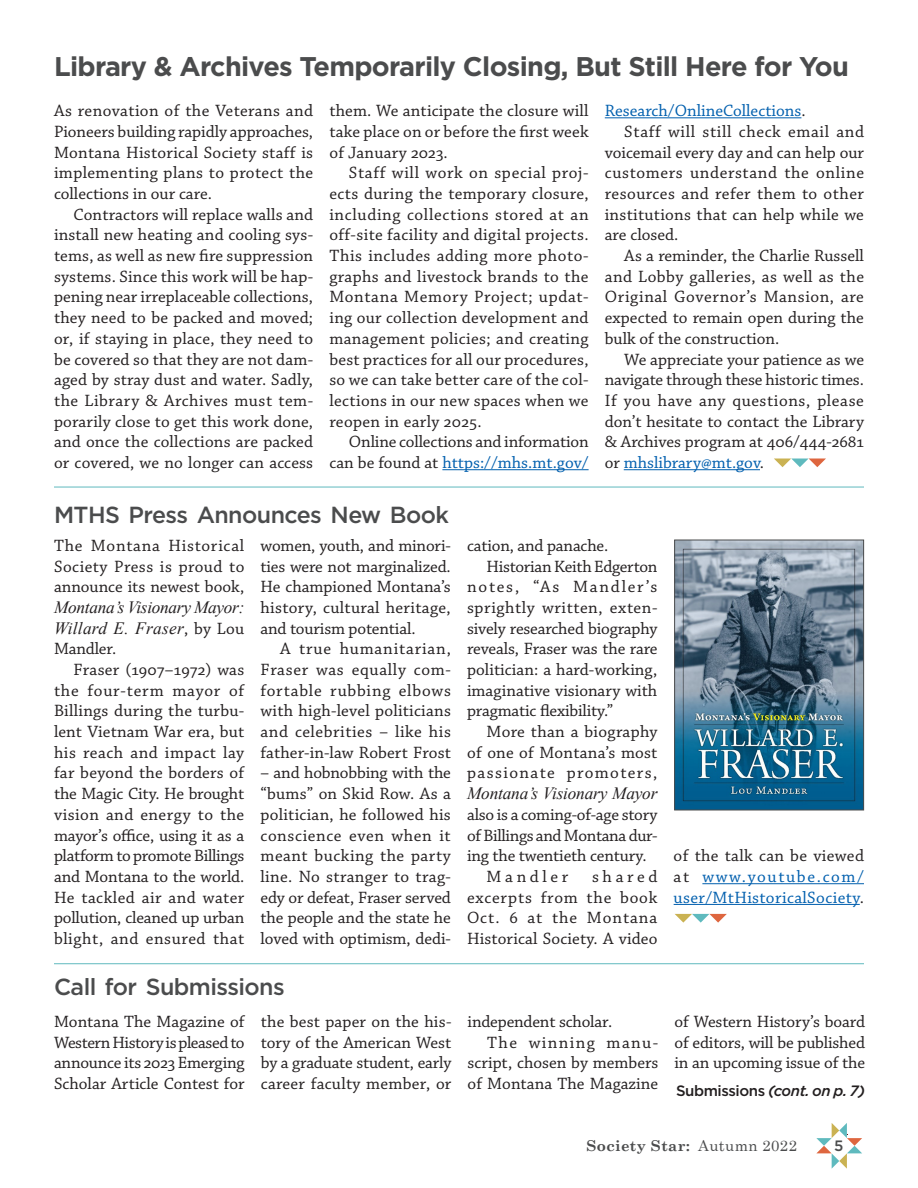
<style>
.page{position:relative;width:918px;height:1188px;background:#fff}
.page>*{position:absolute;margin:0;border:0;box-sizing:border-box;transform-origin:0 0}
.Secondary_Head{font:700 27px "Gotham";letter-spacing:-.025em;color:#4b4c4d}
.t1{font:500 23.25px "Gotham";letter-spacing:-.025em;color:#4b4c4d}
.Body{font:17.25px/20.7px "Chaparral Pro";color:#231f20;text-align:justify}
.Lead_Paragraph{font:17.25px/20.7px "Chaparral Pro";letter-spacing:.02em;color:#231f20;text-align:justify}
.Body-2{font:17.25px/20.7px "Chaparral Pro";letter-spacing:.02em;color:#015fae;text-align:justify}
.Body-3{font:17.25px "Chaparral Pro";color:#015fae}
.Body-4{font:17.25px "Chaparral Pro";letter-spacing:.21em;color:#231f20}
.Jump_Text{font:italic 500 15px "Gotham";letter-spacing:-.025em;color:#231f20}
.t2{font:700 15px "Century Schoolbook";letter-spacing:.025em;color:#4b4c4d}
.t3{font:500 15px "Gotham";color:#4b4c4d}
.s1{color:#015fae}
.s2{color:#231f20}
.s3{font-family:"Times New Roman";font-style:italic}
.s4{font-style:normal}
.s5{font-weight:400}
</style>
<div class="page">
<svg style="left:816px;top:1123px;width:46px;height:46px"></svg>
<hr style="left:702px;top:883px;width:162px;height:1px;background:#015fae">
<hr style="left:674px;top:904px;width:186px;height:1px;background:#015fae">
<svg style="left:675px;top:914px;width:52px;height:9px"></svg>
<hr style="left:54px;top:487px;width:810px;height:1px;background:#5fbabe">
<hr style="left:54px;top:963px;width:810px;height:1px;background:#5fbabe">
<hr style="left:442px;top:469px;width:147px;height:1px;background:#015fae">
<hr style="left:605px;top:117px;width:196px;height:1px;background:#015fae">
<hr style="left:624px;top:469px;width:136px;height:1px;background:#015fae">
<svg style="left:774px;top:459px;width:52px;height:8px"></svg>
<img style="left:676px;top:542px;width:186px;height:266px">
<div style="left:674px;top:540px;width:190px;height:270px;border:1px solid #4b4c4d"></div>
<p class="Secondary_Head" style="left:54px;top:48px;width:796px">Library &amp; Archives Temporarily Closing, But Still Here for You</p>
<p class="Lead_Paragraph" style="left:54px;top:101px;width:261px">As renovation of the Veterans and Pioneers building rapidly approaches, Montana Historical Society staff is implementing plans to protect the collections in our care.</p>
<p class="Body" style="left:54px;top:204px;width:261px;text-indent:20px">Contractors will replace walls and install new heating and cooling sys&shy;tems, as well as new fire suppression systems. Since this work will be hap&shy;pening near irreplaceable collections, they need to be packed and moved; or, if staying in place, they need to be covered so that they are not dam&shy;aged by stray dust and water. Sadly, the Library &amp; Archives must tem&shy;porarily close to get this work done, and once the collections are packed or covered, we no longer can access</p>
<p class="Body" style="left:329px;top:101px;width:261px">them. We anticipate the closure will take place on or before the first week of January 2023.</p>
<p class="Body" style="left:329px;top:163px;width:261px;text-indent:20px">Staff will work on special proj&shy;ects during the temporary closure, including collections stored at an off-site facility and digital projects.<br>This includes adding more photo&shy;graphs and livestock brands to the Montana Memory Project; updat&shy;ing our collection development and management policies; and creating best practices for all our procedures, so we can take better care of the col&shy;lections in our new spaces when we reopen in early 2025.</p>
<p class="Body" style="left:329px;top:432px;width:261px;text-align:right">Online collections and information can be found at <span class="s1">https://mhs.mt.gov/</span></p>
<p class="Body-3" style="left:605px;top:101px;width:202px">Research/OnlineCollections<span class="s2">.</span></p>
<p class="Body" style="left:605px;top:122px;width:261px;text-indent:20px">Staff will still check email and voicemail every day and can help our customers understand the online resources and refer them to other institutions that can help while we are closed.</p>
<p class="Body" style="left:605px;top:246px;width:261px;text-indent:20px">As a reminder, the Charlie Russell and Lobby galleries, as well as the Original Governor’s Mansion, are expected to remain open during the bulk of the construction.</p>
<p class="Body" style="left:605px;top:349px;width:261px;text-indent:20px">We appreciate your patience as we navigate through these historic times.<br>If you have any questions, please don’t hesitate to contact the Library &amp; Archives program at 406/444-2681 or <span class="s1">mhslibrary@mt.gov</span>.</p>
<p class="t1" style="left:54px;top:499px;width:396px">MTHS Press Announces New Book</p>
<p class="Body" style="left:54px;top:536px;width:192px">The Montana Historical Society Press is proud to announce its newest book, <span class="s3">Montana’s Visionary Mayor:<br>Willard E. Fraser</span>, by Lou Mandler.</p>
<p class="Body" style="left:54px;top:660px;width:192px;text-indent:20px">Fraser (1907–1972) was the four-term mayor of Billings during the turbu&shy;lent Vietnam War era, but his reach and impact lay far beyond the borders of the Magic City. He brought vision and energy to the mayor’s office, using it as a platform to promote Billings and Montana to the world.<br>He tackled air and water pollution, cleaned up urban blight, and ensured that</p>
<p class="Body" style="left:261px;top:536px;width:192px">women, youth, and minori&shy;ties were not marginalized.<br>He championed Montana’s history, cultural heritage, and tourism potential.</p>
<p class="Body" style="left:261px;top:639px;width:192px;text-indent:20px">A true humanitarian, Fraser was equally com&shy;fortable rubbing elbows with high-level politicians and celebrities – like his father-in-law Robert Frost</p>
<p class="Body" style="left:261px;top:763px;width:192px">– and hobnobbing with the “bums” on Skid Row. As a politician, he followed his conscience even when it meant bucking the party line. No stranger to trag&shy;edy or defeat, Fraser served the people and the state he loved with optimism, dedi-</p>
<p class="Body" style="left:467px;top:536px;width:143px">cation, and panache.</p>
<p class="Body" style="left:467px;top:556px;width:192px;text-indent:20px">Historian Keith Edgerton notes, “As Mandler’s sprightly written, exten&shy;sively researched biography reveals, Fraser was the rare politician: a hard-working, imaginative visionary with pragmatic flexibility.”</p>
<p class="Body" style="left:467px;top:722px;width:192px;text-indent:20px">More than a biography of one of Montana’s most passionate promoters, <span class="s3">Montana’s Visionary Mayor </span>also is a coming-of-age story of Billings and Montana dur&shy;ing the twentieth century.</p>
<p class="Body-4" style="left:487px;top:867px;width:83px">Mandler</p>
<p class="Body" style="left:467px;top:867px;width:192px;text-indent:125px">shared excerpts from the book Oct. 6 at the Montana Historical Society. A video</p>
<p class="t1" style="left:54px;top:971px;width:232px">Call for Submissions</p>
<p class="Body" style="left:54px;top:1012px;width:192px">Montana The Magazine of Western History is pleased to announce its 2023 Emerging Scholar Article Contest for</p>
<p class="Body" style="left:261px;top:1012px;width:192px">the best paper on the his&shy;tory of the American West by a graduate student, early career faculty member, or</p>
<p class="Body" style="left:468px;top:1012px;width:146px">independent scholar.</p>
<p class="Body" style="left:468px;top:1032px;width:192px;text-indent:20px">The winning manu&shy;script, chosen by members of Montana The Magazine</p>
<p class="Body-2" style="left:674px;top:846px;width:192px"><span class="s2">of the talk can be viewed at</span> www.youtube.com/ user/MtHistoricalSociety<span class="s2">.</span></p>
<p class="Body" style="left:674px;top:1012px;width:192px">of Western History’s board of editors, will be published in an upcoming issue of the</p>
<p class="Jump_Text" style="left:676px;top:1081px;width:191px"><span class="s4">Submissions</span> (cont. on p. 7)</p>
<p class="t2" style="left:586px;top:1137px;width:212px">Society Star: <span class="s5">Autumn 2022</span></p>
<p class="t3" style="left:834px;top:1136px;width:11px">5</p>
</div>
